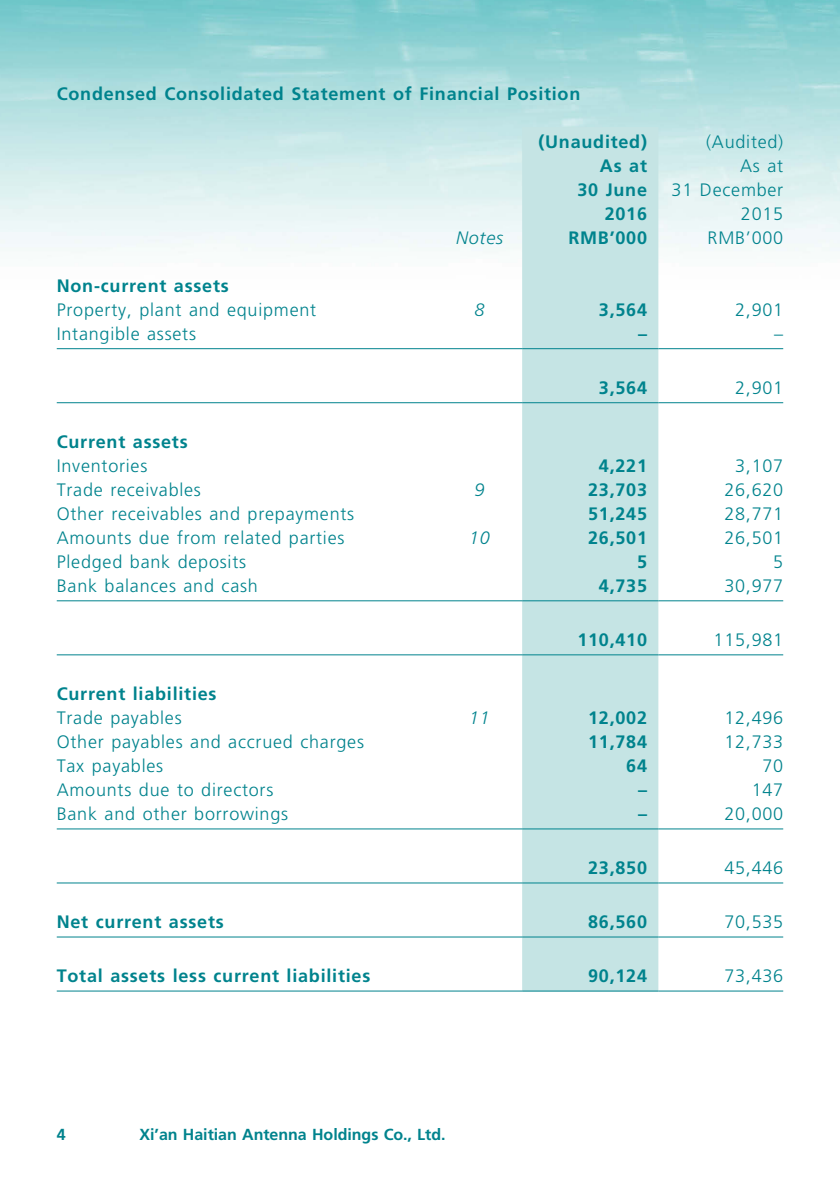
<style>
.page{position:relative;width:840px;height:1191px;background:#fff}
.page>*{position:absolute;margin:0;border:0;box-sizing:border-box;transform-origin:0 0}
.t1{font:300 18px/24px "Frutiger LT Std";letter-spacing:.04em;color:#00838d;text-align:right}
.t2{font:700 18px/24px "Frutiger LT Std";letter-spacing:.04em;color:#00838d;text-align:right}
.t3{font:italic 300 18px "Frutiger LT Std";letter-spacing:.04em;color:#00838d}
.t4{font:700 16px "Frutiger LT Std";letter-spacing:-.005em;color:#00838d}
</style>
<div class="page">
<img style="left:0;top:0;width:839px;height:992px">
<div style="left:522px;top:127px;width:136px;height:863px;background:#c5e4e4"></div>
<hr style="left:57px;top:348px;width:380px;height:1px;background:#00838d">
<hr style="left:437px;top:348px;width:85px;height:1px;background:#00838d">
<hr style="left:522px;top:348px;width:136px;height:1px;background:#00838d">
<hr style="left:658px;top:348px;width:124px;height:1px;background:#00838d">
<hr style="left:57px;top:402px;width:380px;height:1px;background:#00838d">
<hr style="left:437px;top:402px;width:85px;height:1px;background:#00838d">
<hr style="left:522px;top:402px;width:136px;height:1px;background:#00838d">
<hr style="left:658px;top:402px;width:124px;height:1px;background:#00838d">
<hr style="left:57px;top:600px;width:380px;height:1px;background:#00838d">
<hr style="left:437px;top:600px;width:85px;height:1px;background:#00838d">
<hr style="left:522px;top:600px;width:136px;height:1px;background:#00838d">
<hr style="left:658px;top:600px;width:124px;height:1px;background:#00838d">
<hr style="left:57px;top:654px;width:380px;height:1px;background:#00838d">
<hr style="left:437px;top:654px;width:85px;height:1px;background:#00838d">
<hr style="left:522px;top:654px;width:136px;height:1px;background:#00838d">
<hr style="left:658px;top:654px;width:124px;height:1px;background:#00838d">
<hr style="left:57px;top:828px;width:380px;height:1px;background:#00838d">
<hr style="left:437px;top:828px;width:85px;height:1px;background:#00838d">
<hr style="left:522px;top:828px;width:136px;height:1px;background:#00838d">
<hr style="left:658px;top:828px;width:124px;height:1px;background:#00838d">
<hr style="left:57px;top:882px;width:380px;height:1px;background:#00838d">
<hr style="left:437px;top:882px;width:85px;height:1px;background:#00838d">
<hr style="left:522px;top:882px;width:136px;height:1px;background:#00838d">
<hr style="left:658px;top:882px;width:124px;height:1px;background:#00838d">
<hr style="left:57px;top:936px;width:380px;height:1px;background:#00838d">
<hr style="left:437px;top:936px;width:85px;height:1px;background:#00838d">
<hr style="left:522px;top:936px;width:136px;height:1px;background:#00838d">
<hr style="left:658px;top:936px;width:124px;height:1px;background:#00838d">
<hr style="left:57px;top:990px;width:380px;height:1px;background:#00838d">
<hr style="left:437px;top:990px;width:85px;height:1px;background:#00838d">
<hr style="left:522px;top:990px;width:136px;height:1px;background:#00838d">
<hr style="left:658px;top:990px;width:124px;height:1px;background:#00838d">
<p class="t2" style="left:57px;top:82px;width:525px">Condensed Consolidated Statement of Financial Position</p>
<p class="t2" style="left:538px;top:130px;width:110px">(Unaudited)<br>As at<br>30 June<br>2016</p>
<p class="t1" style="left:671px;top:130px;width:113px">(Audited)<br>As at<br>31 December<br>2015</p>
<p class="t3" style="left:456px;top:227px;width:49px">Notes</p>
<p class="t2" style="left:568px;top:226px;width:80px">RMB’000</p>
<p class="t1" style="left:707px;top:226px;width:77px">RMB’000</p>
<p class="t2" style="left:57px;top:274px;width:173px">Non-current assets</p>
<p class="t1" style="left:57px;top:298px;width:261px">Property, plant and equipment</p>
<p class="t3" style="left:474px;top:299px;width:12px">8</p>
<p class="t2" style="left:598px;top:298px;width:50px">3,564</p>
<p class="t1" style="left:734px;top:298px;width:50px">2,901</p>
<p class="t1" style="left:57px;top:322px;width:141px">Intangible assets</p>
<p class="t2" style="left:637px;top:322px;width:10px">–</p>
<p class="t1" style="left:773px;top:322px;width:10px">–</p>
<p class="t2" style="left:598px;top:376px;width:50px">3,564</p>
<p class="t1" style="left:734px;top:376px;width:50px">2,901</p>
<p class="t2" style="left:57px;top:430px;width:132px">Current assets</p>
<p class="t1" style="left:57px;top:454px;width:92px">Inventories</p>
<p class="t2" style="left:598px;top:454px;width:50px">4,221</p>
<p class="t1" style="left:734px;top:454px;width:50px">3,107</p>
<p class="t1" style="left:57px;top:478px;width:146px">Trade receivables</p>
<p class="t3" style="left:474px;top:479px;width:12px">9</p>
<p class="t2" style="left:588px;top:478px;width:60px">23,703</p>
<p class="t1" style="left:724px;top:478px;width:60px">26,620</p>
<p class="t1" style="left:57px;top:502px;width:299px">Other receivables and prepayments</p>
<p class="t2" style="left:588px;top:502px;width:60px">51,245</p>
<p class="t1" style="left:724px;top:502px;width:60px">28,771</p>
<p class="t1" style="left:57px;top:526px;width:289px">Amounts due from related parties</p>
<p class="t3" style="left:469px;top:527px;width:22px">10</p>
<p class="t2" style="left:588px;top:526px;width:60px">26,501</p>
<p class="t1" style="left:724px;top:526px;width:60px">26,501</p>
<p class="t1" style="left:57px;top:550px;width:191px">Pledged bank deposits</p>
<p class="t2" style="left:636px;top:550px;width:12px">5</p>
<p class="t1" style="left:772px;top:550px;width:12px">5</p>
<p class="t1" style="left:57px;top:574px;width:202px">Bank balances and cash</p>
<p class="t2" style="left:598px;top:574px;width:50px">4,735</p>
<p class="t1" style="left:724px;top:574px;width:60px">30,977</p>
<p class="t2" style="left:577px;top:628px;width:71px">110,410</p>
<p class="t1" style="left:713px;top:628px;width:71px">115,981</p>
<p class="t2" style="left:57px;top:682px;width:161px">Current liabilities</p>
<p class="t1" style="left:57px;top:706px;width:126px">Trade payables</p>
<p class="t3" style="left:469px;top:708px;width:22px">11</p>
<p class="t2" style="left:588px;top:706px;width:60px">12,002</p>
<p class="t1" style="left:724px;top:706px;width:60px">12,496</p>
<p class="t1" style="left:57px;top:730px;width:308px">Other payables and accrued charges</p>
<p class="t2" style="left:588px;top:730px;width:60px">11,784</p>
<p class="t1" style="left:724px;top:730px;width:60px">12,733</p>
<p class="t1" style="left:57px;top:754px;width:108px">Tax payables</p>
<p class="t2" style="left:626px;top:754px;width:22px">64</p>
<p class="t1" style="left:762px;top:754px;width:22px">70</p>
<p class="t1" style="left:57px;top:778px;width:218px">Amounts due to directors</p>
<p class="t2" style="left:637px;top:778px;width:10px">–</p>
<p class="t1" style="left:751px;top:778px;width:33px">147</p>
<p class="t1" style="left:57px;top:802px;width:233px">Bank and other borrowings</p>
<p class="t2" style="left:637px;top:802px;width:10px">–</p>
<p class="t1" style="left:724px;top:802px;width:60px">20,000</p>
<p class="t2" style="left:588px;top:856px;width:60px">23,850</p>
<p class="t1" style="left:724px;top:856px;width:60px">45,446</p>
<p class="t2" style="left:57px;top:910px;width:168px">Net current assets</p>
<p class="t2" style="left:587px;top:910px;width:60px">86,560</p>
<p class="t1" style="left:724px;top:910px;width:60px">70,535</p>
<p class="t2" style="left:57px;top:964px;width:315px">Total assets less current liabilities</p>
<p class="t2" style="left:587px;top:964px;width:60px">90,124</p>
<p class="t1" style="left:724px;top:964px;width:60px">73,436</p>
<p class="t4" style="left:57px;top:1124px;width:10px">4</p>
<p class="t4" style="left:139px;top:1124px;width:307px">Xi’an Haitian Antenna Holdings Co., Ltd.</p>
</div>
